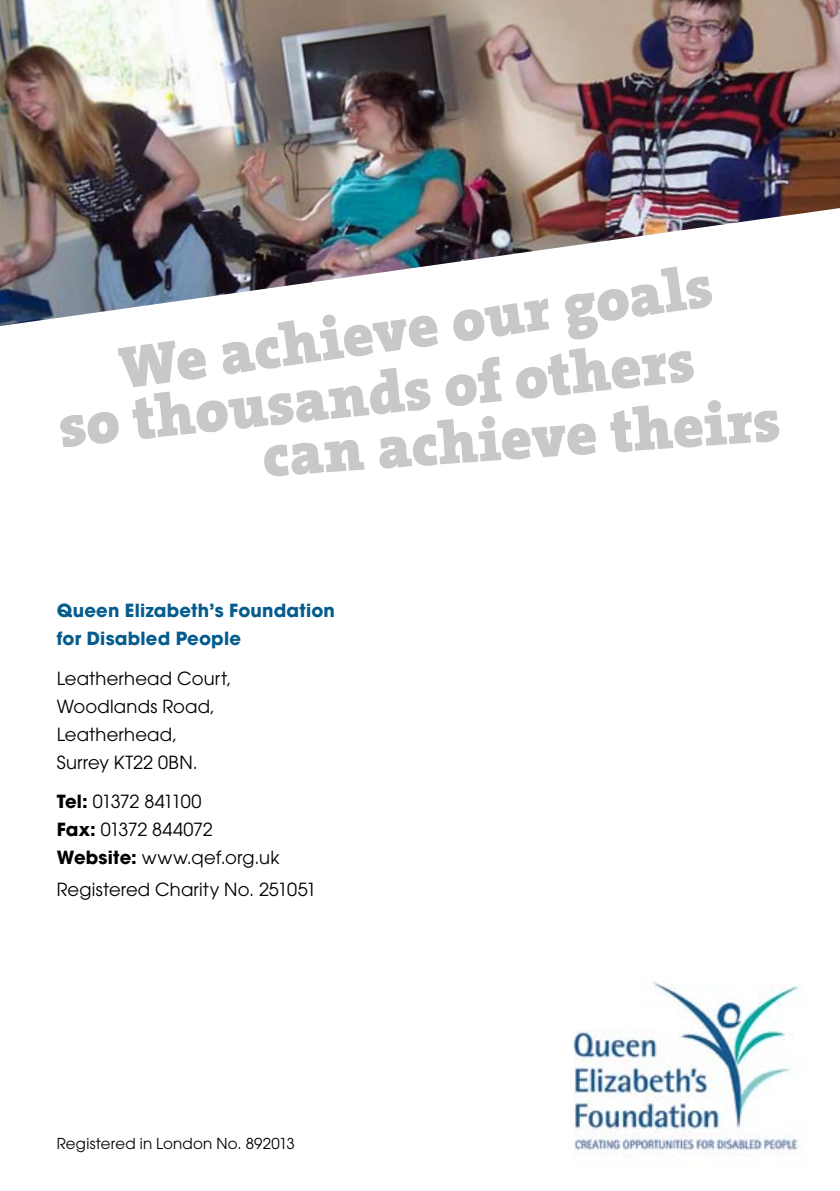
<style>
.page{position:relative;width:840px;height:1191px;background:#fff}
.page>*{position:absolute;margin:0;border:0;box-sizing:border-box;transform-origin:0 0}
.t1{font:900 60.4px "The Serif";color:#c6c8ca}
.t2{font:18px/28px "Avant Garde LT";letter-spacing:.01em;color:#000}
.t3{font:18px/28px "Avant Garde LT";letter-spacing:-.02em;color:#000}
.t4{font:700 18px/28px "Avant Garde LT";letter-spacing:.01em;color:#045c8e}
.t5{font:15px "Avant Garde LT";letter-spacing:.02em;color:#000}
.s1{font-weight:700}
</style>
<div class="page">
<img style="left:0;top:0;width:839px;height:326px">
<img style="left:573px;top:982px;width:230px;height:175px">
<h1 class="t1" style="left:113px;top:318px;width:598px;rotate:-8deg">We achieve our goals</h1>
<h1 class="t1" style="left:54px;top:376px;width:639px;rotate:-6deg">so thousands of others</h1>
<h1 class="t1" style="left:259px;top:405px;width:520px;rotate:-4deg">can achieve theirs</h1>
<p class="t4" style="left:57px;top:596px;width:279px">Queen Elizabeth’s Foundation for Disabled People</p>
<p class="t2" style="left:57px;top:664px;width:176px">Leatherhead Court,<br>Woodlands Road,<br>Leatherhead,<br>Surrey KT22 0BN.</p>
<p class="t3" style="left:57px;top:787px;width:224px"><span class="s1">Tel:</span> 01372 841100<br><span class="s1">Fax:</span> 01372 844072<br><span class="s1">Website:</span> www.qef.org.uk</p>
<p class="t2" style="left:57px;top:875px;width:261px">Registered Charity No. 251051</p>
<p class="t5" style="left:57px;top:1134px;width:239px">Registered in London No. 892013</p>
</div>
